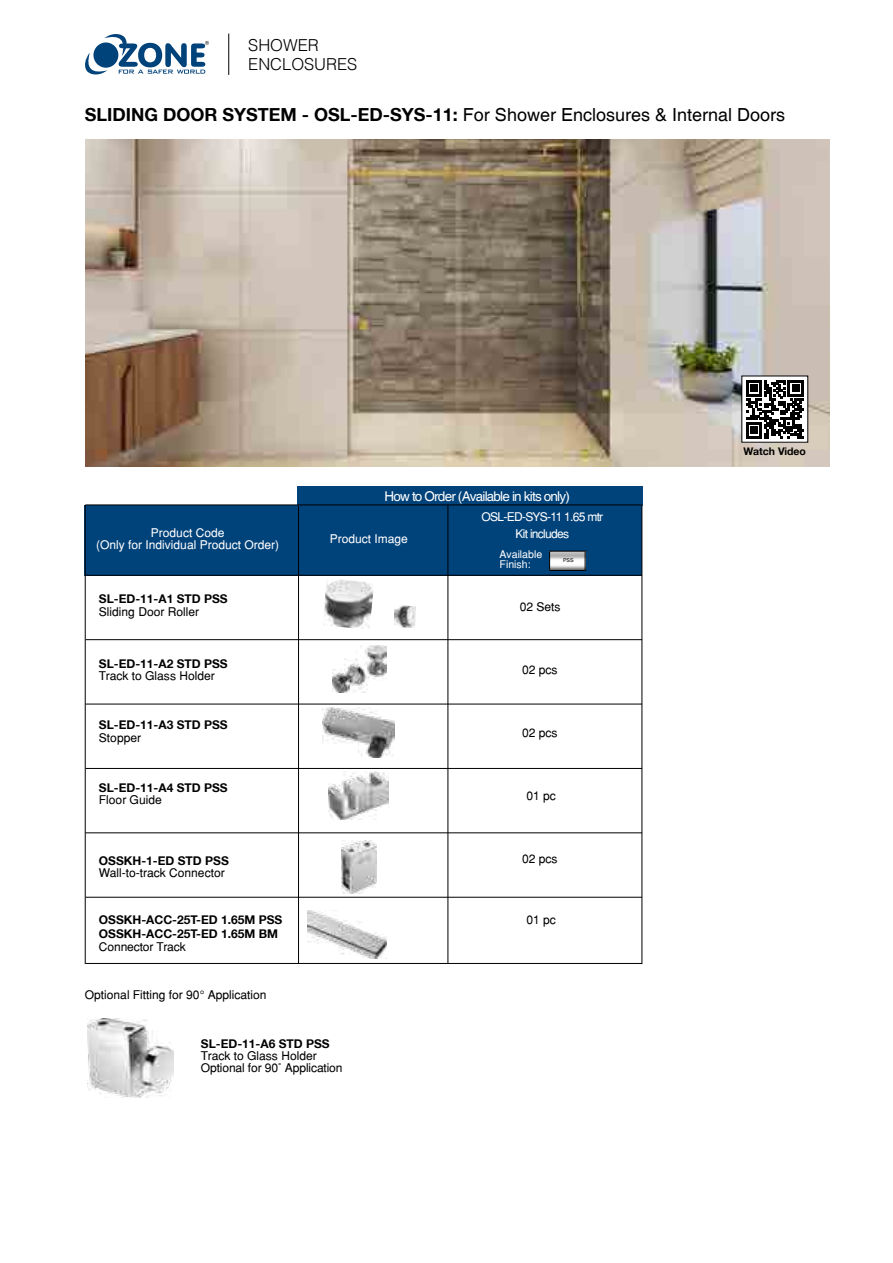
<style>
.page{position:relative;width:893px;height:1263px;background:#fff}
.page>*{position:absolute;margin:0;border:0;box-sizing:border-box;transform-origin:0 0}
.t1{font:18px "Helvetica";color:#000}
.t2{font:300 16.5px/19.8px "Helvetica";color:#000}
.t3{font:13.5px "Helvetica";letter-spacing:-.06em;color:#fff}
.t4{font:12px/12.3px "Helvetica";color:#000}
.t5{font:700 12px/14.4px "Helvetica 75";color:#000}
.t6{font:12px/12.3px "Helvetica";color:#fff;text-align:center}
.t7{font:12px/16.5px "Helvetica";letter-spacing:-.06em;color:#fff;text-align:center}
.t8{font:10.5px/10.5px "Helvetica";color:#fff}
.t9{font:700 10.5px "Helvetica 75";color:#000}
.t10{font:5.25px "Helvetica";color:#000}
.s1{font-family:"Helvetica 75";font-weight:700}
.s2{font-style:inherit}
</style>
<div class="page">
<svg style="left:85px;top:34px;width:124px;height:41px"></svg>
<hr style="left:228px;top:34px;width:1px;height:41px;background:#000">
<div style="left:85px;top:505px;width:557px;height:71px;background:#00427a"></div>
<img style="left:307px;top:910px;width:79px;height:49px">
<img style="left:88px;top:1019px;width:85px;height:78px">
<img style="left:86px;top:139px;width:743px;height:328px">
<img style="left:323px;top:579px;width:50px;height:50px">
<img style="left:394px;top:605px;width:22px;height:23px">
<img style="left:333px;top:645px;width:54px;height:48px">
<img style="left:322px;top:708px;width:73px;height:49px">
<img style="left:329px;top:772px;width:59px;height:47px">
<hr style="left:85px;top:505px;width:1px;height:459px;background:#000">
<hr style="left:298px;top:505px;width:1px;height:459px;background:#000">
<hr style="left:86px;top:639px;width:556px;height:1px;background:#000">
<hr style="left:86px;top:575px;width:556px;height:1px;background:#000">
<hr style="left:86px;top:704px;width:556px;height:1px;background:#000">
<hr style="left:86px;top:768px;width:556px;height:1px;background:#000">
<hr style="left:86px;top:832px;width:556px;height:1px;background:#000">
<hr style="left:86px;top:897px;width:556px;height:1px;background:#000">
<hr style="left:86px;top:963px;width:556px;height:1px;background:#000">
<div style="left:297px;top:486px;width:345px;height:19px;background:#00427a"></div>
<hr style="left:448px;top:505px;width:1px;height:459px;background:#000">
<img style="left:341px;top:840px;width:36px;height:53px">
<div style="left:742px;top:376px;width:66px;height:66px;background:#fff"></div>
<svg style="left:746px;top:380px;width:58px;height:58px"></svg>
<svg style="left:549px;top:551px;width:37px;height:20px"></svg>
<hr style="left:642px;top:505px;width:1px;height:459px;background:#000">
<hr style="left:86px;top:504px;width:556px;height:1px;background:#000">
<h2 class="t2" style="left:248px;top:35px;width:111px">SHOWER<br>ENCLOSURES</h2>
<h1 class="t1" style="left:85px;top:104px;width:702px"><span class="s1">SLIDING DOOR SYSTEM - OSL-ED-SYS-11:</span> For Shower Enclosures &amp; Internal Doors</h1>
<p class="t3" style="left:384px;top:488px;width:187px">How to Order (Available in kits only)</p>
<p class="t6" style="left:96px;top:526px;width:184px">Product Code<br>(Only for Individual Product Order)</p>
<p class="t6" style="left:330px;top:532px;width:80px">Product Image</p>
<p class="t5" style="left:99px;top:592px;width:130px">SL-ED-11-A1 STD PSS</p>
<p class="t4" style="left:99px;top:605px;width:102px">Sliding Door Roller</p>
<p class="t5" style="left:99px;top:656px;width:130px">SL-ED-11-A2 STD PSS</p>
<p class="t4" style="left:99px;top:669px;width:117px">Track to Glass Holder</p>
<p class="t5" style="left:99px;top:717px;width:130px">SL-ED-11-A3 STD PSS</p>
<p class="t4" style="left:99px;top:731px;width:44px">Stopper</p>
<p class="t5" style="left:99px;top:780px;width:130px">SL-ED-11-A4 STD PSS</p>
<p class="t4" style="left:99px;top:794px;width:64px">Floor Guide</p>
<p class="t5" style="left:99px;top:853px;width:131px">OSSKH-1-ED STD PSS</p>
<p class="t4" style="left:99px;top:867px;width:127px">Wall-to-track Connector</p>
<p class="t5" style="left:99px;top:912px;width:185px">OSSKH-ACC-25T-ED 1.65M PSS<br>OSSKH-ACC-25T-ED 1.65M BM</p>
<p class="t4" style="left:99px;top:940px;width:88px">Connector Track</p>
<p class="t4" style="left:85px;top:988px;width:183px">Optional Fitting for 90<span class="s2">°</span> Application</p>
<p class="t5" style="left:201px;top:1036px;width:130px">SL-ED-11-A6 STD PSS</p>
<p class="t4" style="left:201px;top:1049px;width:143px">Track to Glass Holder<br>Optional for 90˚ Application</p>
<p class="t7" style="left:482px;top:509px;width:123px">OSL-ED-SYS-11 1.65 mtr<br>Kit includes</p>
<p class="t8" style="left:500px;top:549px;width:44px">Available<br>Finish:</p>
<p class="t10" style="left:563px;top:556px;width:12px">PSS</p>
<p class="t4" style="left:520px;top:601px;width:42px">02 Sets</p>
<p class="t4" style="left:522px;top:664px;width:37px">02 pcs</p>
<p class="t4" style="left:522px;top:726px;width:37px">02 pcs</p>
<p class="t4" style="left:526px;top:789px;width:31px">01 pc</p>
<p class="t4" style="left:522px;top:852px;width:37px">02 pcs</p>
<p class="t4" style="left:526px;top:913px;width:31px">01 pc</p>
<p class="t9" style="left:744px;top:445px;width:64px">Watch Video</p>
</div>
